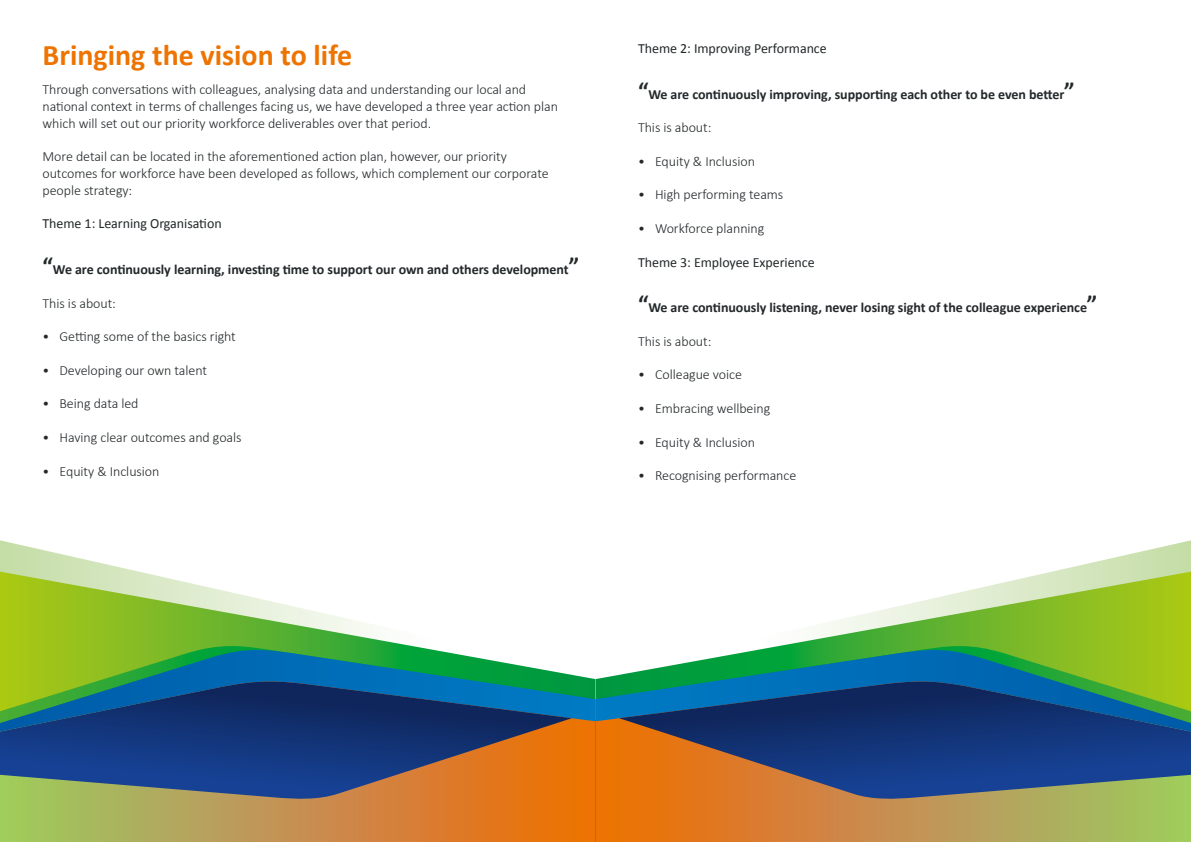
<style>
.page{position:relative;width:1191px;height:842px;background:#fff}
.page>*{position:absolute;margin:0;border:0;box-sizing:border-box;transform-origin:0 0}
.t1{font:700 30px "Calibri";color:#ee7402}
.t2{font:300 14px/16.8px "Calibri";letter-spacing:-.005em;color:#23282a}
.t3{font:700 14px "Calibri";letter-spacing:-.005em;color:#23282a}
.t4{font:14px "Calibri";letter-spacing:-.005em;color:#23282a}
.s1{font-size:24px}
</style>
<div class="page">
<svg style="left:0;top:540px;width:140px;height:32px"></svg>
<svg style="left:0;top:572px;width:412px;height:74px"></svg>
<svg style="left:0;top:646px;width:434px;height:4px;background:#5fb530"></svg>
<svg style="left:0;top:650px;width:595px;height:31px;background:#49a472"></svg>
<svg style="left:0;top:681px;width:595px;height:161px;background:#c19240"></svg>
<svg style="left:0;top:681px;width:572px;height:119px;background:#3c536c"></svg>
<svg style="left:1051px;top:540px;width:140px;height:32px"></svg>
<svg style="left:779px;top:572px;width:412px;height:74px"></svg>
<svg style="left:757px;top:646px;width:434px;height:4px;background:#5fb530"></svg>
<svg style="left:595px;top:650px;width:596px;height:31px;background:#4aa473"></svg>
<svg style="left:595px;top:681px;width:596px;height:161px;background:#c09242"></svg>
<svg style="left:619px;top:681px;width:572px;height:119px;background:#3c536c"></svg>
<p class="t1" style="left:43px;top:36px;width:311px">Bringing the vision to life</p>
<p class="t2" style="left:43px;top:81px;width:517px">Through conversations with colleagues, analysing data and understanding our local and national context in terms of challenges facing us, we have developed a three year action plan which will set out our priority workforce deliverables over that period.</p>
<p class="t2" style="left:43px;top:148px;width:507px">More detail can be located in the aforementioned action plan, however, our priority outcomes for workforce have been developed as follows, which complement our corporate people strategy:</p>
<p class="t4" style="left:43px;top:215px;width:181px">Theme 1: Learning Organisation</p>
<p class="t3" style="left:43px;top:260px;width:538px"><span class="s1">“</span>We are continuously learning, investing time to support our own and others development<span class="s1">”</span></p>
<p class="t2" style="left:43px;top:294px;width:75px">This is about:</p>
<p class="t2" style="left:43px;top:328px;width:195px">• Getting some of the basics right</p>
<p class="t2" style="left:43px;top:362px;width:166px">• Developing our own talent</p>
<p class="t2" style="left:43px;top:395px;width:97px">• Being data led</p>
<p class="t2" style="left:43px;top:429px;width:201px">• Having clear outcomes and goals</p>
<p class="t2" style="left:43px;top:462px;width:118px">• Equity &amp; Inclusion</p>
<p class="t4" style="left:638px;top:40px;width:190px">Theme 2: Improving Performance</p>
<p class="t3" style="left:638px;top:85px;width:438px"><span class="s1">“</span>We are continuously improving, supporting each other to be even better<span class="s1">”</span></p>
<p class="t2" style="left:638px;top:119px;width:75px">This is about:</p>
<p class="t2" style="left:638px;top:153px;width:118px">• Equity &amp; Inclusion</p>
<p class="t2" style="left:638px;top:186px;width:147px">• High performing teams</p>
<p class="t2" style="left:638px;top:220px;width:128px">• Workforce planning</p>
<p class="t4" style="left:638px;top:253px;width:178px">Theme 3: Employee Experience</p>
<p class="t3" style="left:638px;top:299px;width:461px"><span class="s1">“</span>We are continuously listening, never losing sight of the colleague experience<span class="s1">”</span></p>
<p class="t2" style="left:638px;top:333px;width:75px">This is about:</p>
<p class="t2" style="left:638px;top:366px;width:105px">• Colleague voice</p>
<p class="t2" style="left:638px;top:400px;width:134px">• Embracing wellbeing</p>
<p class="t2" style="left:638px;top:433px;width:118px">• Equity &amp; Inclusion</p>
<p class="t2" style="left:638px;top:467px;width:160px">• Recognising performance</p>
</div>
